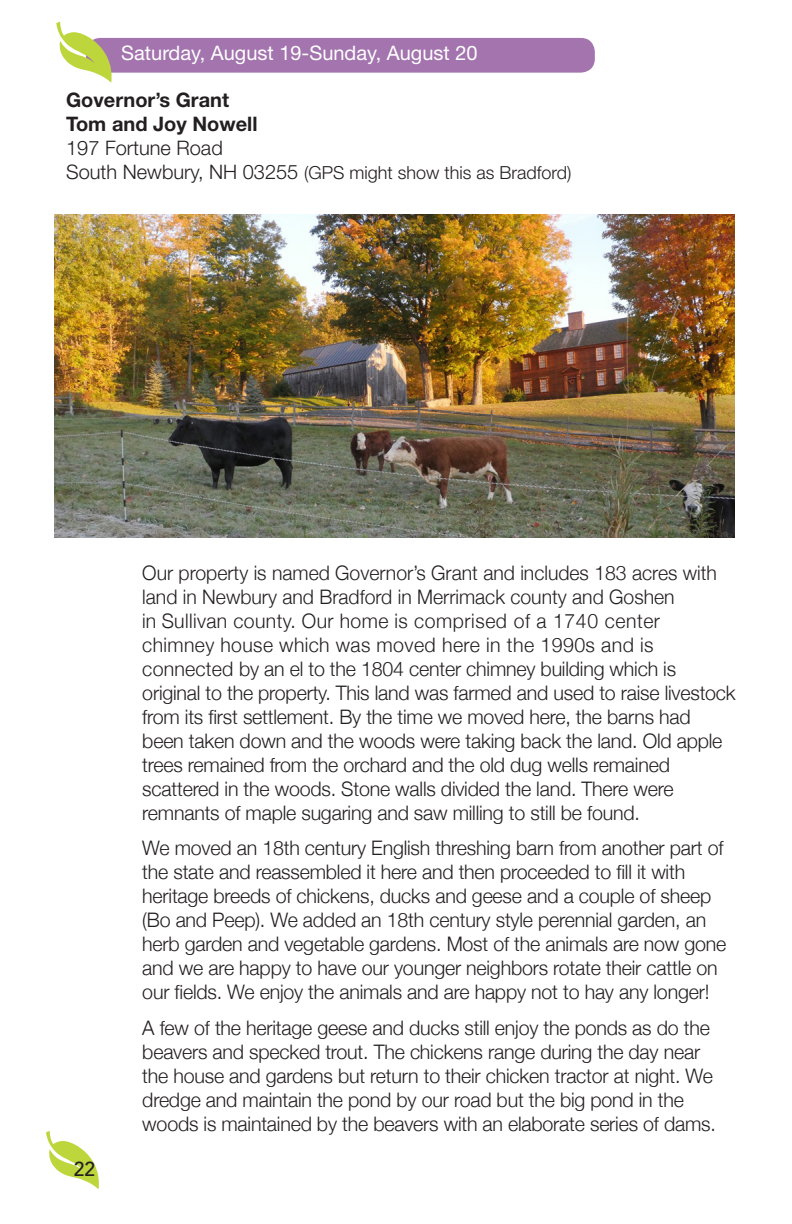
<style>
.page{position:relative;width:792px;height:1224px;background:#fff}
.page>*{position:absolute;margin:0;border:0;box-sizing:border-box;transform-origin:0 0}
.Bodycopy{font:300 20px/24px "Helvetica Neue";letter-spacing:-.01em;color:#231f20}
.address{font:20px "Helvetica Neue LT Std";color:#fff}
.OwnerName{font:700 20px "Helvetica Neue LT Std";color:#231f20}
.address-2{font:300 20px "Helvetica Neue LT Std";color:#231f20}
.t1{font:500 20px "Avenir LT Std";color:#231f20;scale:.96 1}
.address-3{font:300 18px "Helvetica Neue LT Std";color:#231f20}
.s1{font-size:20px}
</style>
<div class="page">
<svg style="left:46px;top:1131px;width:53px;height:58px"></svg>
<div style="left:86px;top:38px;width:509px;height:35px;background:#a374ae;border-radius:14px"></div>
<svg style="left:56px;top:22px;width:56px;height:61px"></svg>
<img style="left:55px;top:215px;width:680px;height:322px">
<p class="address" style="left:121px;top:41px;width:358px">Saturday, August 19-Sunday, August 20</p>
<p class="OwnerName" style="left:66px;top:87px;width:164px">Governor’s Grant</p>
<p class="OwnerName" style="left:66px;top:111px;width:193px">Tom and Joy Nowell</p>
<p class="address-2" style="left:66px;top:136px;width:158px">197 Fortune Road</p>
<p class="address-3" style="left:66px;top:162px;width:507px"><span class="s1">South Newbury, NH 03255</span> (GPS might show this as Bradford)</p>
<p class="t1" style="left:74px;top:1157px;width:24px">22</p>
<p class="Bodycopy" style="left:142px;top:559px;width:595px">Our property is named Governor’s Grant and includes 183 acres with land in Newbury and Bradford in Merrimack county and Goshen<br>in Sullivan county. Our home is comprised of a 1740 center chimney house which was moved here in the 1990s and is connected by an el to the 1804 center chimney building which is original to the property. This land was farmed and used to raise livestock from its first settlement. By the time we moved here, the barns had been taken down and the woods were taking back the land. Old apple trees remained from the orchard and the old dug wells remained scattered in the woods. Stone walls divided the land. There were remnants of maple sugaring and saw milling to still be found.</p>
<p class="Bodycopy" style="left:142px;top:834px;width:586px">We moved an 18th century English threshing barn from another part of the state and reassembled it here and then proceeded to fill it with heritage breeds of chickens, ducks and geese and a couple of sheep (Bo and Peep). We added an 18th century style perennial garden, an herb garden and vegetable gardens. Most of the animals are now gone and we are happy to have our younger neighbors rotate their cattle on our fields. We enjoy the animals and are happy not to hay any longer!</p>
<p class="Bodycopy" style="left:142px;top:1014px;width:575px">A few of the heritage geese and ducks still enjoy the ponds as do the beavers and specked trout. The chickens range during the day near the house and gardens but return to their chicken tractor at night. We dredge and maintain the pond by our road but the big pond in the woods is maintained by the beavers with an elaborate series of dams.</p>
</div>
